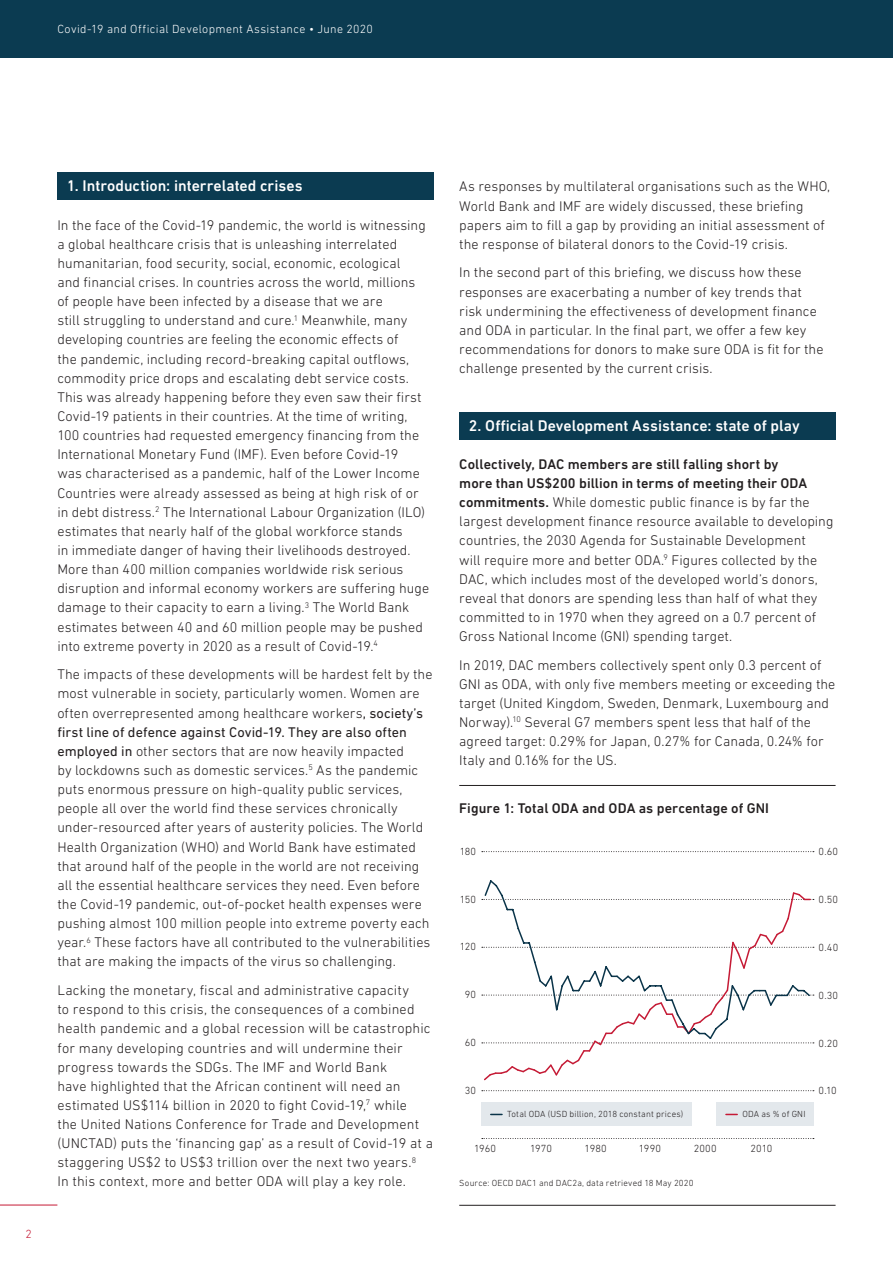
<style>
.page{position:relative;width:893px;height:1263px;background:#fff}
.page>*{position:absolute;margin:0;border:0;box-sizing:border-box;transform-origin:0 0}
.t1{font:500 15.75px "DIN Next LT Pro";color:#fff}
.t2{font:300 14.25px/19.2px "DIN Next LT Pro";letter-spacing:.005em;color:#231f20}
.t3{font:500 14.25px "DIN Next LT Pro";letter-spacing:.005em;color:#231f20}
.t4{font:300 12px "DIN Next LT Pro";letter-spacing:.03em;color:#fff}
.t5{font:300 12px "DIN Next LT Pro";color:#c51a35}
.t6{font:300 10.5px "DIN Next LT Pro";letter-spacing:.01em;color:#231f20}
.t7{font:300 9px "DIN Next LT Pro";letter-spacing:.02em;color:#231f20}
.s1{font-weight:400}
.s2{font-weight:500}
</style>
<div class="page">
<hr style="left:0;top:1205px;width:57px;height:1px;background:#c51a35">
<div style="left:0;top:0;width:893px;height:57px;background:#0b3b51"></div>
<div style="left:57px;top:173px;width:377px;height:27px;background:#0b3b51"></div>
<div style="left:459px;top:412px;width:377px;height:27px;background:#0b3b51"></div>
<hr style="left:459px;top:785px;width:377px;height:1px;background:#231f20">
<hr style="left:459px;top:1205px;width:377px;height:1px;background:#231f20">
<svg style="left:482px;top:1138px;width:332px;height:1px"></svg>
<svg style="left:482px;top:1090px;width:332px;height:1px"></svg>
<svg style="left:482px;top:851px;width:332px;height:1px"></svg>
<svg style="left:482px;top:899px;width:332px;height:182px"></svg>
<svg style="left:483px;top:880px;width:328px;height:160px"></svg>
<div style="left:481px;top:1103px;width:211px;height:23px;background:#e3e8ec"></div>
<div style="left:717px;top:1103px;width:97px;height:23px;background:#e3e8ec"></div>
<p class="t4" style="left:57px;top:22px;width:317px">Covid-19 and Official Development Assistance • June 2020</p>
<p class="t5" style="left:26px;top:1227px;width:8px">2</p>
<p class="t1" style="left:67px;top:177px;width:237px">1. Introduction: interrelated crises</p>
<p class="t2" style="left:57px;top:215px;width:373px">In the face of the Covid-19 pandemic, the world is witnessing a global healthcare crisis that is unleashing interrelated humanitarian, food security, social, economic, ecological<br>and financial crises. In countries across the world, millions of people have been infected by a disease that we are<br>still struggling to understand and cure.<sup>1</sup> Meanwhile, many developing countries are feeling the economic effects of<br>the pandemic, including record-breaking capital outflows, commodity price drops and escalating debt service costs.<br>This was already happening before they even saw their first Covid-19 patients in their countries. At the time of writing, 100 countries had requested emergency financing from the International Monetary Fund (IMF). Even before Covid-19<br>was characterised as a pandemic, half of the Lower Income Countries were already assessed as being at high risk of or in debt distress.<sup>2</sup> The International Labour Organization (ILO) estimates that nearly half of the global workforce stands<br>in immediate danger of having their livelihoods destroyed.<br>More than 400 million companies worldwide risk serious disruption and informal economy workers are suffering huge damage to their capacity to earn a living.<sup>3</sup> The World Bank estimates between 40 and 60 million people may be pushed into extreme poverty in 2020 as a result of Covid-19.<sup>4</sup></p>
<p class="t2" style="left:57px;top:665px;width:377px">The impacts of these developments will be hardest felt by the most vulnerable in society, particularly women. Women are often overrepresented among healthcare workers<span class="s1">, society’s first line of defence against Covid-19. They are also often employed in</span> other sectors that are now heavily impacted<br>by lockdowns such as domestic services.<sup>5</sup> As the pandemic puts enormous pressure on high-quality public services, people all over the world find these services chronically under-resourced after years of austerity policies. The World Health Organization (WHO) and World Bank have estimated that around half of the people in the world are not receiving all the essential healthcare services they need. Even before the Covid-19 pandemic, out-of-pocket health expenses were pushing almost 100 million people into extreme poverty each year.<sup>6</sup> These factors have all contributed to the vulnerabilities that are making the impacts of the virus so challenging.</p>
<p class="t2" style="left:57px;top:980px;width:377px">Lacking the monetary, fiscal and administrative capacity<br>to respond to this crisis, the consequences of a combined health pandemic and a global recession will be catastrophic for many developing countries and will undermine their progress towards the SDGs. The IMF and World Bank<br>have highlighted that the African continent will need an estimated US$114 billion in 2020 to fight Covid-19,<sup>7</sup> while<br>the United Nations Conference for Trade and Development (UNCTAD) puts the ‘financing gap’ as a result of Covid-19 at a staggering US$2 to US$3 trillion over the next two years.<sup>8<br></sup>In this context, more and better ODA will play a key role.</p>
<p class="t2" style="left:459px;top:177px;width:373px">As responses by multilateral organisations such as the WHO, World Bank and IMF are widely discussed, these briefing papers aim to fill a gap by providing an initial assessment of the response of bilateral donors to the Covid-19 crisis.</p>
<p class="t2" style="left:459px;top:263px;width:366px">In the second part of this briefing, we discuss how these responses are exacerbating a number of key trends that risk undermining the effectiveness of development finance and ODA in particular. In the final part, we offer a few key recommendations for donors to make sure ODA is fit for the challenge presented by the current crisis.</p>
<p class="t1" style="left:469px;top:416px;width:332px">2. Official Development Assistance: state of play</p>
<p class="t2" style="left:459px;top:454px;width:376px"><span class="s2">Collectively, DAC members are still falling short by<br>more than US$200 billion in terms of meeting their ODA commitments.</span> While domestic public finance is by far the largest development finance resource available to developing countries, the 2030 Agenda for Sustainable Development<br>will require more and better ODA.<sup>9</sup> Figures collected by the DAC, which includes most of the developed world’s donors, reveal that donors are spending less than half of what they committed to in 1970 when they agreed on a 0.7 percent of Gross National Income (GNI) spending target.</p>
<p class="t2" style="left:459px;top:655px;width:378px">In 2019, DAC members collectively spent only 0.3 percent of GNI as ODA, with only five members meeting or exceeding the target (United Kingdom, Sweden, Denmark, Luxembourg and Norway).<sup>10</sup> Several G7 members spent less that half of the agreed target: 0.29% for Japan, 0.27% for Canada, 0.24% for Italy and 0.16% for the US.</p>
<p class="t3" style="left:459px;top:800px;width:311px">Figure 1: Total ODA and ODA as percentage of GNI</p>
<p class="t6" style="left:460px;top:846px;width:18px">180</p>
<p class="t6" style="left:819px;top:846px;width:21px">0.60</p>
<p class="t6" style="left:460px;top:893px;width:18px">150</p>
<p class="t6" style="left:819px;top:893px;width:21px">0.50</p>
<p class="t6" style="left:460px;top:941px;width:18px">120</p>
<p class="t6" style="left:819px;top:941px;width:21px">0.40</p>
<p class="t6" style="left:465px;top:988px;width:13px">90</p>
<p class="t6" style="left:819px;top:989px;width:21px">0.30</p>
<p class="t6" style="left:465px;top:1036px;width:13px">60</p>
<p class="t6" style="left:819px;top:1037px;width:21px">0.20</p>
<p class="t6" style="left:465px;top:1085px;width:13px">30</p>
<p class="t7" style="left:507px;top:1109px;width:178px">Total ODA (USD billion, 2018 constant prices)</p>
<p class="t7" style="left:742px;top:1109px;width:65px">ODA as % of GNI</p>
<p class="t6" style="left:474px;top:1142px;width:23px">1960</p>
<p class="t6" style="left:530px;top:1142px;width:23px">1970</p>
<p class="t6" style="left:585px;top:1142px;width:24px">1980</p>
<p class="t6" style="left:639px;top:1142px;width:24px">1990</p>
<p class="t6" style="left:694px;top:1142px;width:24px">2000</p>
<p class="t6" style="left:751px;top:1142px;width:23px">2010</p>
<p class="t7" style="left:459px;top:1178px;width:236px">Source: OECD DAC1 and DAC2a, data retrieved 18 May 2020</p>
<p class="t6" style="left:819px;top:1085px;width:20px">0.10</p>
</div>
